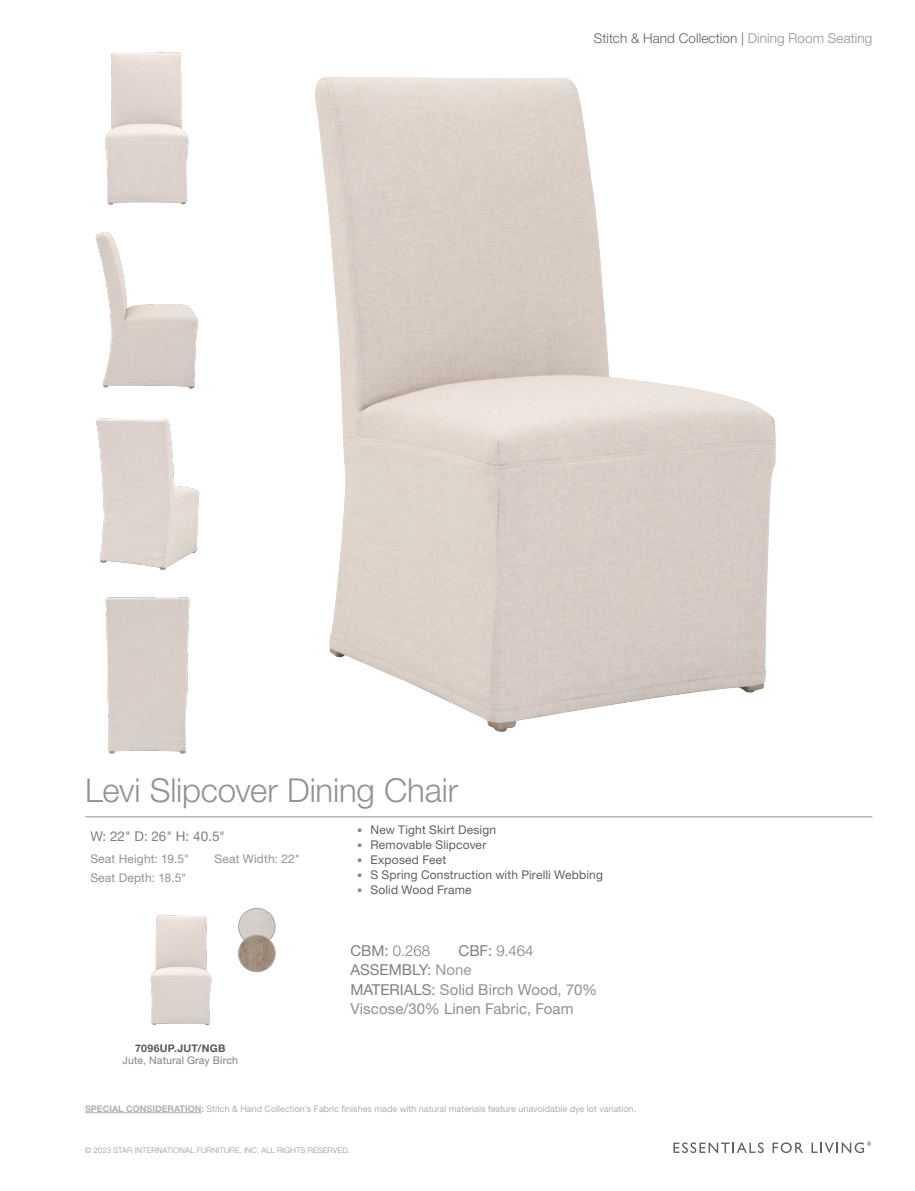
<style>
.page{position:relative;width:915px;height:1191px;background:#fff}
.page>*{position:absolute;margin:0;border:0;box-sizing:border-box;transform-origin:0 0}
.t1{font:300 33px "Helvetica Neue";letter-spacing:-.005em;color:#8f9398}
.t2{font:15px/19.5px "Helvetica Neue";letter-spacing:.005em;color:#8f8f91}
.t3{font:300 15px "Helvetica Neue";letter-spacing:.005em;color:#7d7f82}
.t4{font:15px "Helvetica Neue";color:#7d7f82}
.t5{font:300 13.5px "Helvetica Neue";letter-spacing:.01em;color:#5f5f62}
.t6{font:13.5px "Helvetica Neue";color:#7d7f82}
.t7{font:12px "Helvetica Neue";letter-spacing:.015em;color:#5f5f62}
.t8{font:12px "Helvetica Neue";letter-spacing:.015em;color:#8f9398}
.t9{font:10.5px "Helvetica Neue";letter-spacing:.02em;color:#808285}
.t10{font:700 10.5px "Helvetica Neue";letter-spacing:.025em;color:#57585a}
.t11{font:9px "Helvetica Neue";color:#aeafb3}
.t12{font:300 7.8px "Helvetica Neue";letter-spacing:.02em;color:#8f9398}
.s1{color:#8f9398}
.s2{font-size:10.5px;color:#808285}
.s3{font-weight:400}
.s4{color:#9b9ca0}
.s5{color:#7d7f82}
.s6{font-weight:700}
</style>
<div class="page">
<svg style="left:673px;top:1142px;width:90px;height:11px"></svg>
<svg style="left:772px;top:1142px;width:30px;height:11px"></svg>
<svg style="left:811px;top:1141px;width:59px;height:12px"></svg>
<hr style="left:85px;top:816px;width:787px;height:1px;background:#8f9398">
<hr style="left:85px;top:1112px;width:116px;height:1px;background:#aeafb3">
<img style="left:315px;top:77px;width:461px;height:655px">
<img style="left:95px;top:232px;width:103px;height:157px">
<img style="left:105px;top:597px;width:85px;height:157px">
<img style="left:105px;top:52px;width:84px;height:153px">
<img style="left:96px;top:418px;width:104px;height:153px">
<img style="left:150px;top:915px;width:62px;height:111px">
<img style="left:238px;top:908px;width:37px;height:37px;border-radius:19px">
<div style="left:238px;top:908px;width:37px;height:37px;border:1px solid #a8adb0;border-radius:50%"></div>
<img style="left:238px;top:935px;width:37px;height:37px;border-radius:19px">
<div style="left:238px;top:935px;width:37px;height:37px;border:1px solid #a8adb0;border-radius:50%"></div>
<h3 class="t5" style="left:593px;top:29px;width:280px">Stitch &amp; Hand Collection | <span class="s1">Dining Room Seating</span></h3>
<p class="t1" style="left:85px;top:769px;width:374px">Levi Slipcover Dining Chair</p>
<p class="t6" style="left:90px;top:828px;width:136px">W: 22" D: 26" H: 40.5"</p>
<p class="t8" style="left:90px;top:851px;width:100px">Seat Height: 19.5"</p>
<p class="t8" style="left:214px;top:851px;width:87px">Seat Width: 22"</p>
<p class="t8" style="left:90px;top:870px;width:97px">Seat Depth: 18.5"</p>
<p class="t10" style="left:135px;top:1041px;width:92px">7096UP.JUT/NGB</p>
<p class="t9" style="left:122px;top:1054px;width:117px">Jute, Natural Gray Birch</p>
<p class="t7" style="left:357px;top:822px;width:141px"><span class="s2">•</span> New Tight Skirt Design</p>
<p class="t7" style="left:357px;top:837px;width:131px"><span class="s2">•</span> Removable Slipcover</p>
<p class="t7" style="left:357px;top:852px;width:91px"><span class="s2">•</span> Exposed Feet</p>
<p class="t7" style="left:357px;top:867px;width:247px"><span class="s2">•</span> S Spring Construction with Pirelli Webbing</p>
<p class="t7" style="left:357px;top:882px;width:116px"><span class="s2">•</span> Solid Wood Frame</p>
<p class="t3" style="left:350px;top:941px;width:81px"><span class="s3">CBM:</span> 0.268</p>
<p class="t3" style="left:458px;top:941px;width:77px"><span class="s3">CBF:</span> 9.464</p>
<p class="t4" style="left:350px;top:961px;width:123px">ASSEMBLY: <span class="s4">None</span></p>
<p class="t2" style="left:350px;top:979px;width:248px"><span class="s5">MATERIALS:</span> Solid Birch Wood, 70%<br>Viscose/30% Linen Fabric, Foam</p>
<p class="t11" style="left:85px;top:1103px;width:552px"><span class="s6">SPECIAL CONSIDERATION:</span> Stitch &amp; Hand Collection’s Fabric finishes made with natural materials feature unavoidable dye lot variation.</p>
<p class="t12" style="left:85px;top:1145px;width:266px">© 2023 STAR INTERNATIONAL FURNITURE, INC. ALL RIGHTS RESERVED.</p>
</div>
